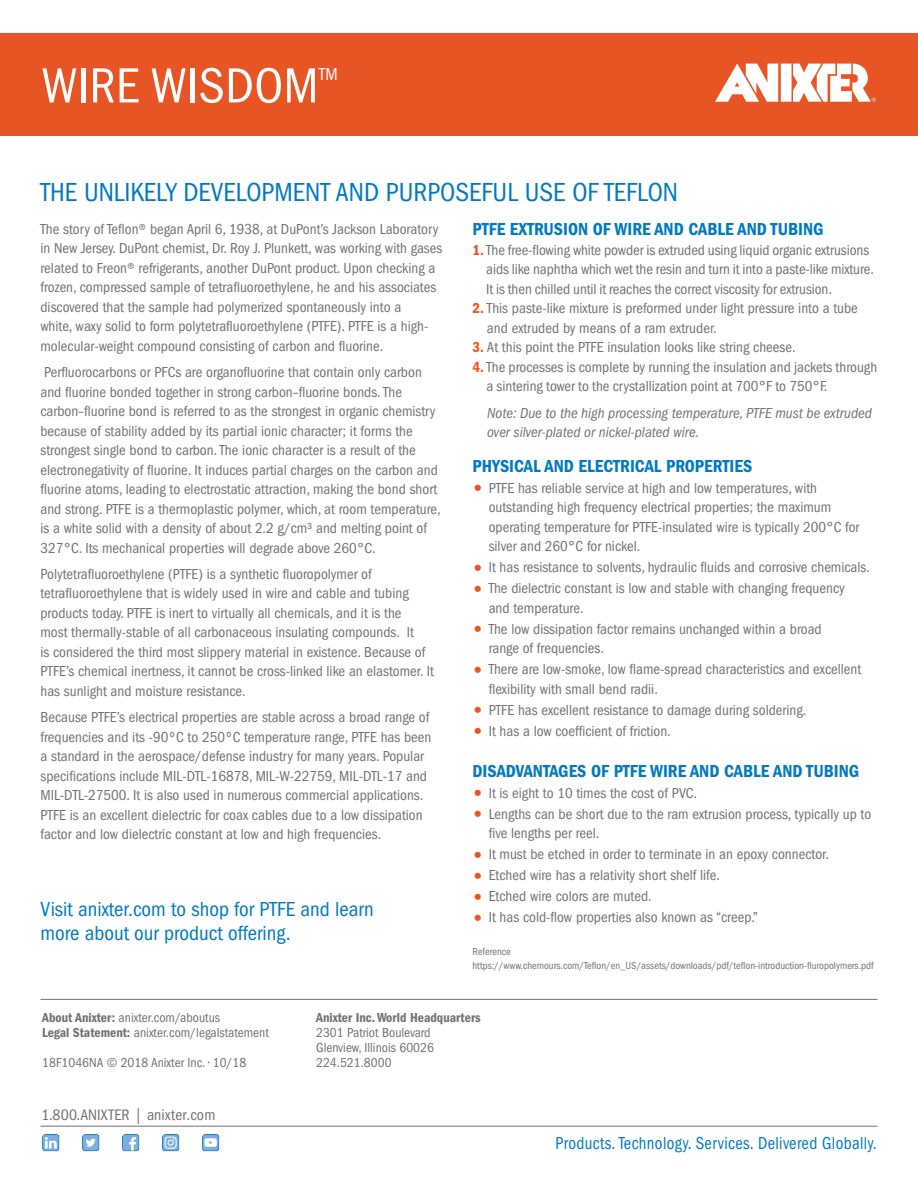
<style>
.page{position:relative;width:918px;height:1188px;background:#fff}
.page>*{position:absolute;margin:0;border:0;box-sizing:border-box;transform-origin:0 0}
.t1{font:condensed 51px "ITC Franklin Gothic Std";letter-spacing:.01em;color:#fff}
.t2{font:condensed 27px "ITC Franklin Gothic Std";color:#0079c1}
.t3{font:condensed 21px/24px "ITC Franklin Gothic Std";color:#0079c1}
.t4{font:18px "ITC Franklin Gothic Std Dm Cd";color:#0079c1}
.t5{font:condensed 18px "ITC Franklin Gothic Std";letter-spacing:.02em;color:#0079c1;scale:.93 1}
.t6{font:condensed 18px "ITC Franklin Gothic Std";color:#fff}
.t7{font:condensed 15.75px "ITC Franklin Gothic Std";letter-spacing:.01em;color:#717073}
.t8{font:condensed 15px/19.5px "ITC Franklin Gothic Std";color:#717073}
.t9{font:italic condensed 15px/19.5px "ITC Franklin Gothic Std";color:#717073}
.t10{font:condensed 13.5px/15px "ITC Franklin Gothic Std";color:#717073}
.t11{font:13.5px "ITC Franklin Gothic Std Dm Cd";color:#717073}
.t12{font:condensed 10.5px/14.2px "ITC Franklin Gothic Std";color:#717073}
.s1{font-family:"ITC Franklin Gothic Std Dm Cd";font-stretch:normal;color:#e75525}
.s2{font-family:"ITC Franklin Gothic Std Hvy";font-stretch:normal;font-size:18px;color:#e75525}
.s3{font-family:"ITC Franklin Gothic Std Dm Cd";font-stretch:normal}
</style>
<div class="page">
<div style="left:0;top:34px;width:918px;height:102px;background:#e75525"></div>
<div style="left:781px;top:64px;width:11px;height:38px;background:#fff"></div>
<svg style="left:715px;top:64px;width:63px;height:38px"></svg>
<svg style="left:793px;top:64px;width:83px;height:38px"></svg>
<hr style="left:40px;top:1126px;width:838px;height:1px;background:#717073">
<svg style="left:122px;top:1134px;width:17px;height:17px"></svg>
<svg style="left:82px;top:1134px;width:17px;height:17px"></svg>
<svg style="left:202px;top:1134px;width:17px;height:17px"></svg>
<svg style="left:42px;top:1134px;width:17px;height:17px"></svg>
<svg style="left:162px;top:1134px;width:17px;height:17px"></svg>
<hr style="left:40px;top:999px;width:838px;height:1px;background:#717073">
<h1 class="t1" style="left:41px;top:57px;width:278px">WIRE WISDOM</h1>
<p class="t6" style="left:319px;top:64px;width:20px">TM</p>
<h2 class="t2" style="left:40px;top:177px;width:639px">THE UNLIKELY DEVELOPMENT AND PURPOSEFUL USE OF TEFLON</h2>
<p class="t8" style="left:40px;top:219px;width:403px">The story of Teflon® began April 6, 1938, at DuPont’s Jackson Laboratory in New Jersey. DuPont chemist, Dr. Roy J. Plunkett, was working with gases related to Freon® refrigerants, another DuPont product. Upon checking a frozen, compressed sample of tetrafluoroethylene, he and his associates discovered that the sample had polymerized spontaneously into a<br>white, waxy solid to form polytetrafluoroethylene (PTFE). PTFE is a high&shy;molecular-weight compound consisting of carbon and fluorine.</p>
<p class="t8" style="left:40px;top:362px;width:402px">Perfluorocarbons or PFCs are organofluorine that contain only carbon and fluorine bonded together in strong carbon–fluorine bonds. The carbon–fluorine bond is referred to as the strongest in organic chemistry because of stability added by its partial ionic character; it forms the strongest single bond to carbon. The ionic character is a result of the electronegativity of fluorine. It induces partial charges on the carbon and fluorine atoms, leading to electrostatic attraction, making the bond short and strong. PTFE is a thermoplastic polymer, which, at room temperature, is a white solid with a density of about 2.2 g/cm³ and melting point of 327°C. Its mechanical properties will degrade above 260°C.</p>
<p class="t8" style="left:40px;top:564px;width:395px">Polytetrafluoroethylene (PTFE) is a synthetic fluoropolymer of tetrafluoroethylene that is widely used in wire and cable and tubing products today. PTFE is inert to virtually all chemicals, and it is the<br>most thermally-stable of all carbonaceous insulating compounds. It<br>is considered the third most slippery material in existence. Because of PTFE’s chemical inertness, it cannot be cross-linked like an elastomer. It has sunlight and moisture resistance.</p>
<p class="t8" style="left:40px;top:707px;width:393px">Because PTFE’s electrical properties are stable across a broad range of frequencies and its -90ºC to 250ºC temperature range, PTFE has been a standard in the aerospace/defense industry for many years. Popular specifications include MIL-DTL-16878, MIL-W-22759, MIL-DTL-17 and MIL-DTL-27500. It is also used in numerous commercial applications.<br>PTFE is an excellent dielectric for coax cables due to a low dissipation factor and low dielectric constant at low and high frequencies.</p>
<p class="t4" style="left:472px;top:219px;width:353px">PTFE EXTRUSION OF WIRE AND CABLE AND TUBING</p>
<p class="t8" style="left:486px;top:240px;width:389px;text-indent:-14px"><span class="s1">1.</span> The free-flowing white powder is extruded using liquid organic extrusions aids like naphtha which wet the resin and turn it into a paste-like mixture.<br>It is then chilled until it reaches the correct viscosity for extrusion.</p>
<p class="t8" style="left:487px;top:299px;width:372px;text-indent:-14px"><span class="s1">2.</span> This paste-like mixture is preformed under light pressure into a tube and extruded by means of a ram extruder.</p>
<p class="t8" style="left:472px;top:338px;width:325px"><span class="s1">3.</span> At this point the PTFE insulation looks like string cheese.</p>
<p class="t8" style="left:486px;top:357px;width:392px;text-indent:-14px"><span class="s1">4.</span> The processes is complete by running the insulation and jackets through a sintering tower to the crystallization point at 700°F to 750°F.</p>
<p class="t9" style="left:487px;top:403px;width:386px">Note: Due to the high processing temperature, PTFE must be extruded over silver-plated or nickel-plated wire.</p>
<p class="t4" style="left:472px;top:455px;width:281px">PHYSICAL AND ELECTRICAL PROPERTIES</p>
<p class="t8" style="left:489px;top:478px;width:372px;text-indent:-16px"><span class="s2">•</span> PTFE has reliable service at high and low temperatures, with outstanding high frequency electrical properties; the maximum operating temperature for PTFE-insulated wire is typically 200°C for silver and 260°C for nickel.</p>
<p class="t8" style="left:472px;top:557px;width:399px"><span class="s2">•</span> It has resistance to solvents, hydraulic fluids and corrosive chemicals.</p>
<p class="t8" style="left:489px;top:578px;width:358px;text-indent:-16px"><span class="s2">•</span> The dielectric constant is low and stable with changing frequency and temperature.</p>
<p class="t8" style="left:489px;top:619px;width:335px;text-indent:-16px"><span class="s2">•</span> The low dissipation factor remains unchanged within a broad range of frequencies.</p>
<p class="t8" style="left:489px;top:659px;width:374px;text-indent:-16px"><span class="s2">•</span> There are low-smoke, low flame-spread characteristics and excellent flexibility with small bend radii.</p>
<p class="t8" style="left:472px;top:700px;width:336px"><span class="s2">•</span> PTFE has excellent resistance to damage during soldering.</p>
<p class="t8" style="left:472px;top:721px;width:200px"><span class="s2">•</span> It has a low coefficient of friction.</p>
<p class="t4" style="left:472px;top:761px;width:388px">DISADVANTAGES OF PTFE WIRE AND CABLE AND TUBING</p>
<p class="t8" style="left:472px;top:783px;width:226px"><span class="s2">•</span> It is eight to 10 times the cost of PVC.</p>
<p class="t8" style="left:489px;top:804px;width:384px;text-indent:-16px"><span class="s2">•</span> Lengths can be short due to the ram extrusion process, typically up to five lengths per reel.</p>
<p class="t8" style="left:472px;top:845px;width:358px"><span class="s2">•</span> It must be etched in order to terminate in an epoxy connector.</p>
<p class="t8" style="left:472px;top:866px;width:249px"><span class="s2">•</span> Etched wire has a relativity short shelf life.</p>
<p class="t8" style="left:472px;top:887px;width:181px"><span class="s2">•</span> Etched wire colors are muted.</p>
<p class="t8" style="left:472px;top:908px;width:287px"><span class="s2">•</span> It has cold-flow properties also known as “creep.”</p>
<p class="t12" style="left:472px;top:944px;width:403px">Reference https://www.chemours.com/Teflon/en_US/assets/downloads/pdf/teflon-introduction-fluropolymers.pdf</p>
<h3 class="t3" style="left:40px;top:897px;width:335px">Visit anixter.com to shop for PTFE and learn more about our product offering.</h3>
<p class="t10" style="left:42px;top:1010px;width:228px"><span class="s3">About Anixter:</span> anixter.com/aboutus<br><span class="s3">Legal Statement:</span> anixter.com/legalstatement</p>
<p class="t10" style="left:42px;top:1055px;width:206px">18F1046NA © 2018 Anixter Inc. • 10/18</p>
<p class="t7" style="left:41px;top:1106px;width:175px">1.800.ANIXTER | anixter.com</p>
<p class="t11" style="left:316px;top:1010px;width:166px">Anixter Inc. World Headquarters</p>
<p class="t10" style="left:316px;top:1025px;width:119px">2301 Patriot Boulevard<br>Glenview, Illinois 60026<br>224.521.8000</p>
<p class="t5" style="left:556px;top:1133px;width:347px">Products. Technology. Services. Delivered Globally.</p>
</div>
